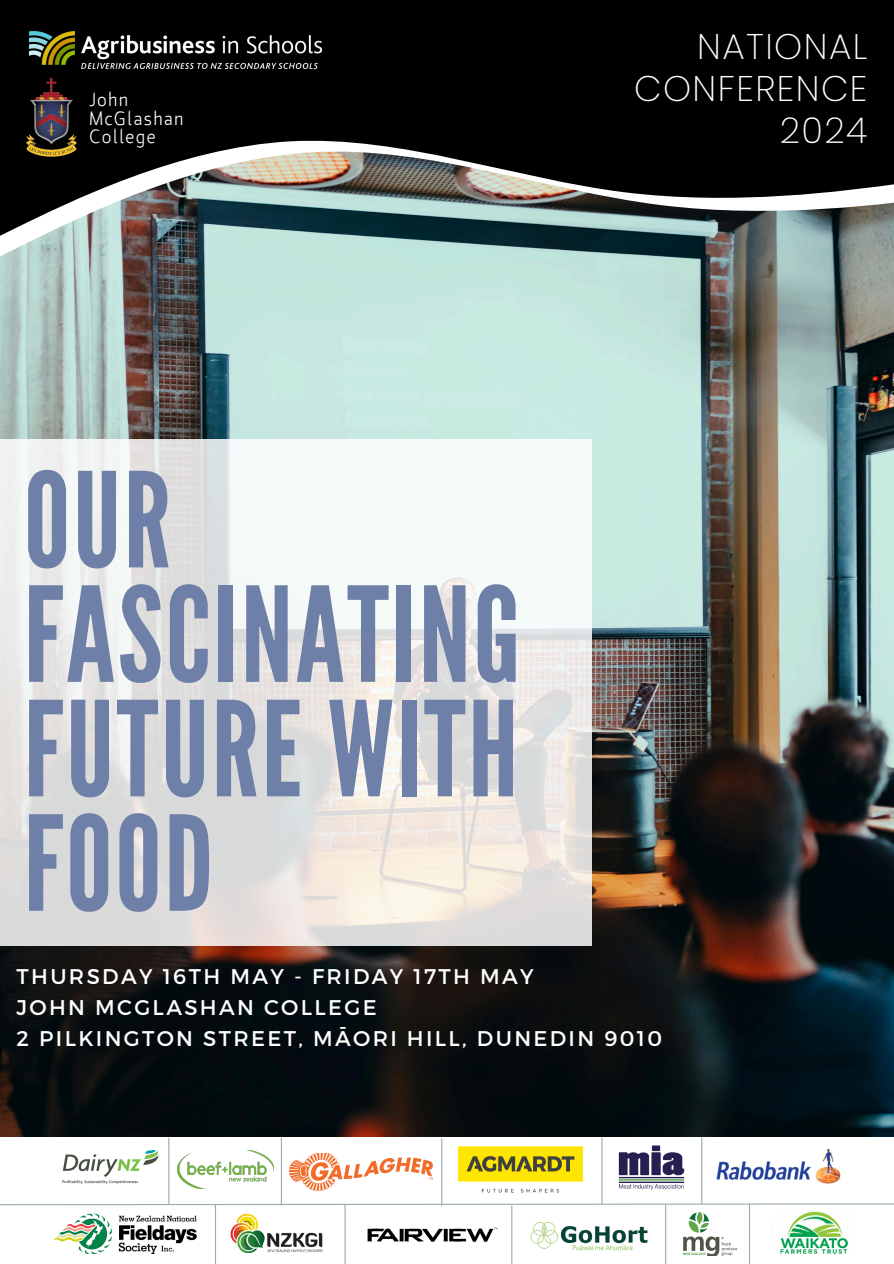
<style>
.page{position:relative;width:894px;height:1264px;background:#fff}
.page>*{position:absolute;margin:0;border:0;box-sizing:border-box;transform-origin:0 0}
.t1{font:131.4px/114.4px "League Gothic";letter-spacing:.02em;color:#6e7fa8}
.t2{font:200 35.7px/42px "Poppins";letter-spacing:.04em;color:#fff;text-align:right}
.t3{font:22.95px "Conflict TH";letter-spacing:.08em;color:#fff}
.t4{font:21.3px/30.9px "Montserrat";letter-spacing:.11em;color:#fff}
</style>
<div class="page">
<img style="left:0;top:272px;width:893px;height:865px">
<svg style="left:0;top:439px;width:591px;height:506px"></svg>
<svg style="left:0;top:257px;width:893px;height:15px;background:#a6c0bb"></svg>
<svg style="left:0;top:0;width:893px;height:257px;background:#2e3332"></svg>
<img style="left:177px;top:1150px;width:96px;height:38px">
<img style="left:457px;top:1146px;width:127px;height:46px">
<img style="left:618px;top:1145px;width:67px;height:45px">
<img style="left:716px;top:1149px;width:125px;height:35px">
<img style="left:62px;top:1150px;width:97px;height:34px">
<hr style="left:168px;top:1137px;width:1px;height:66px;background:#9aabad">
<img style="left:289px;top:1153px;width:143px;height:37px">
<img style="left:53px;top:1213px;width:144px;height:40px">
<img style="left:230px;top:1214px;width:93px;height:38px">
<img style="left:367px;top:1227px;width:131px;height:15px">
<img style="left:683px;top:1212px;width:54px;height:43px">
<img style="left:772px;top:1211px;width:76px;height:43px">
<hr style="left:215px;top:1204px;width:1px;height:59px;background:#9aabad">
<hr style="left:344px;top:1204px;width:1px;height:59px;background:#9aabad">
<hr style="left:511px;top:1205px;width:1px;height:58px;background:#9aabad">
<hr style="left:665px;top:1204px;width:1px;height:59px;background:#9aabad">
<svg style="left:0;top:1202px;width:893px;height:3px"></svg>
<hr style="left:281px;top:1137px;width:1px;height:68px;background:#9aabad">
<hr style="left:441px;top:1138px;width:1px;height:68px;background:#9aabad">
<hr style="left:601px;top:1137px;width:1px;height:66px;background:#9aabad">
<hr style="left:701px;top:1137px;width:1px;height:66px;background:#9aabad">
<hr style="left:748px;top:1203px;width:1px;height:60px;background:#9aabad">
<img style="left:530px;top:1222px;width:118px;height:29px">
<img style="left:81px;top:32px;width:240px;height:36px">
<img style="left:24px;top:31px;width:55px;height:37px">
<img style="left:10px;top:75px;width:82px;height:82px">
<p class="t3" style="left:89px;top:90px;width:40px">John</p>
<p class="t3" style="left:89px;top:108px;width:95px">McGlashan</p>
<p class="t3" style="left:89px;top:126px;width:68px">College</p>
<p class="t2" style="left:634px;top:26px;width:235px">NATIONAL<br>CONFERENCE<br>2024</p>
<p class="t1" style="left:24px;top:466px;width:498px">OUR<br>FASCINATING<br>FUTURE WITH<br>FOOD</p>
<p class="t4" style="left:17px;top:960px;width:646px">THURSDAY 16TH MAY - FRIDAY 17TH MAY<br>JOHN MCGLASHAN COLLEGE<br>2 PILKINGTON STREET, MĀORI HILL, DUNEDIN 9010</p>
</div>
